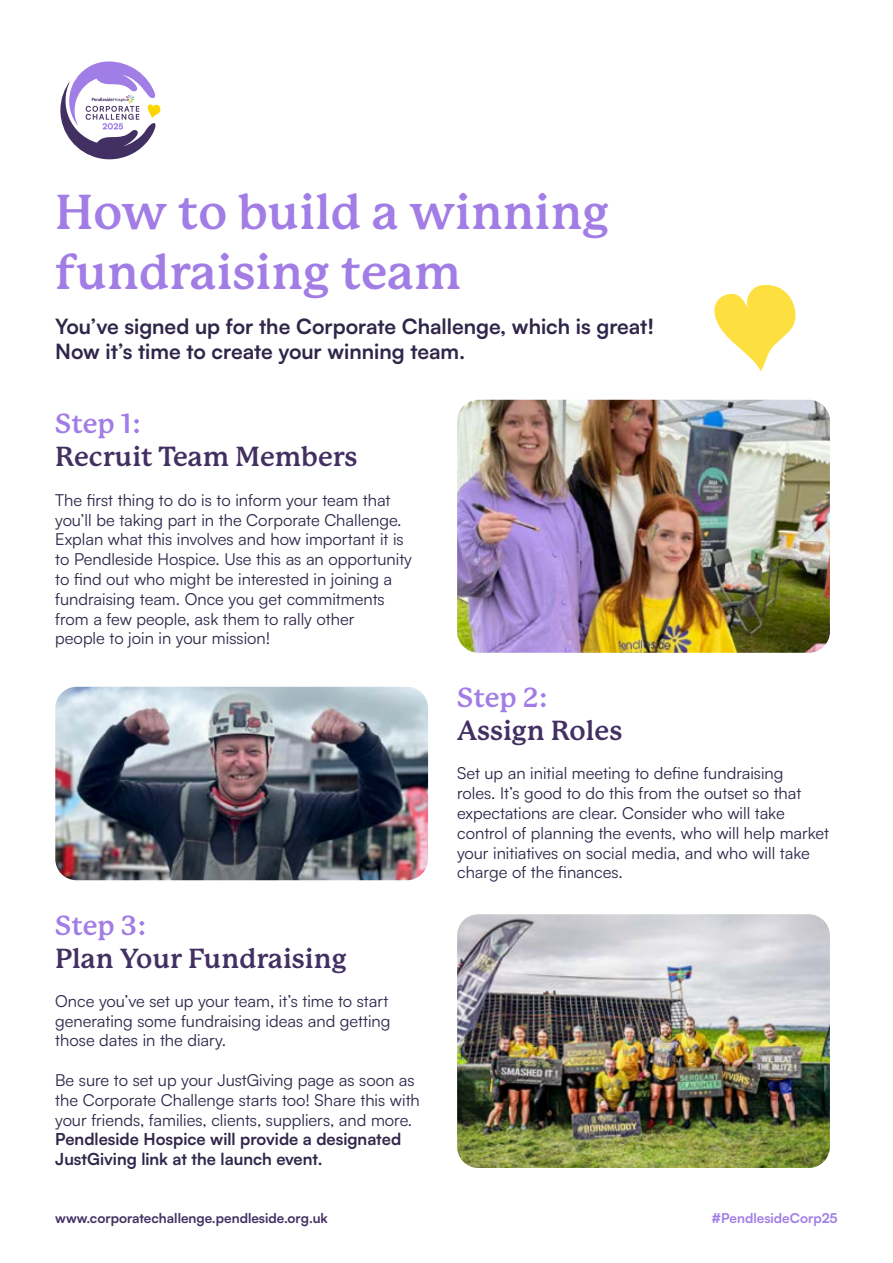
<style>
.page{position:relative;width:893px;height:1263px;background:#fff}
.page>*{position:absolute;margin:0;border:0;box-sizing:border-box;transform-origin:0 0}
.t1{font:700 48px/60px "P22 Mackinac Pro";color:#a17de5}
.t2{font:700 27px "P22 Mackinac Pro";color:#423063}
.t3{font:700 27px "P22 Mackinac Pro";color:#a17de5}
.t4{font:700 21px/25.2px "Satoshi";color:#30264a}
.t5{font:16.5px/19.8px "Satoshi";color:#30264a}
.t6{font:700 16.5px/19.8px "Satoshi";color:#30264a}
.t7{font:700 13.5px "Satoshi";color:#423063}
.t8{font:700 13.5px "Satoshi";color:#a17de6}
</style>
<div class="page">
<svg style="left:714px;top:285px;width:82px;height:87px"></svg>
<svg style="left:60px;top:61px;width:101px;height:98px"></svg>
<img style="left:457px;top:400px;width:373px;height:253px">
<img style="left:55px;top:687px;width:373px;height:193px">
<img style="left:457px;top:914px;width:373px;height:254px">
<h1 class="t1" style="left:55px;top:183px;width:555px">How to build a winning fundraising team</h1>
<p class="t4" style="left:55px;top:312px;width:600px">You’ve signed up for the Corporate Challenge, which is great!<br>Now it’s time to create your winning team.</p>
<h2 class="t3" style="left:55px;top:409px;width:88px">Step 1:</h2>
<h2 class="t2" style="left:55px;top:442px;width:304px">Recruit Team Members</h2>
<p class="t5" style="left:55px;top:489px;width:358px">The first thing to do is to inform your team that you’ll be taking part in the Corporate Challenge.<br>Explan what this involves and how important it is to Pendleside Hospice. Use this as an opportunity to find out who might be interested in joining a fundraising team. Once you get commitments from a few people, ask them to rally other<br>people to join in your mission!</p>
<h2 class="t3" style="left:55px;top:910px;width:93px">Step 3:</h2>
<h2 class="t2" style="left:55px;top:943px;width:293px">Plan Your Fundraising</h2>
<p class="t5" style="left:55px;top:990px;width:337px">Once you’ve set up your team, it’s time to start generating some fundraising ideas and getting those dates in the diary.</p>
<p class="t5" style="left:55px;top:1069px;width:366px">Be sure to set up your JustGiving page as soon as the Corporate Challenge starts too! Share this with your friends, families, clients, suppliers, and more.</p>
<p class="t6" style="left:55px;top:1128px;width:347px">Pendleside Hospice will provide a designated<br>JustGiving link at the launch event.</p>
<p class="t7" style="left:55px;top:1208px;width:274px">www.corporatechallenge.pendleside.org.uk</p>
<h2 class="t3" style="left:457px;top:682px;width:93px">Step 2:</h2>
<h2 class="t2" style="left:457px;top:715px;width:167px">Assign Roles</h2>
<p class="t5" style="left:457px;top:763px;width:373px">Set up an initial meeting to define fundraising<br>roles. It’s good to do this from the outset so that expectations are clear. Consider who will take control of planning the events, who will help market your initiatives on social media, and who will take charge of the finances.</p>
<p class="t8" style="left:712px;top:1208px;width:128px">#PendlesideCorp25</p>
</div>
